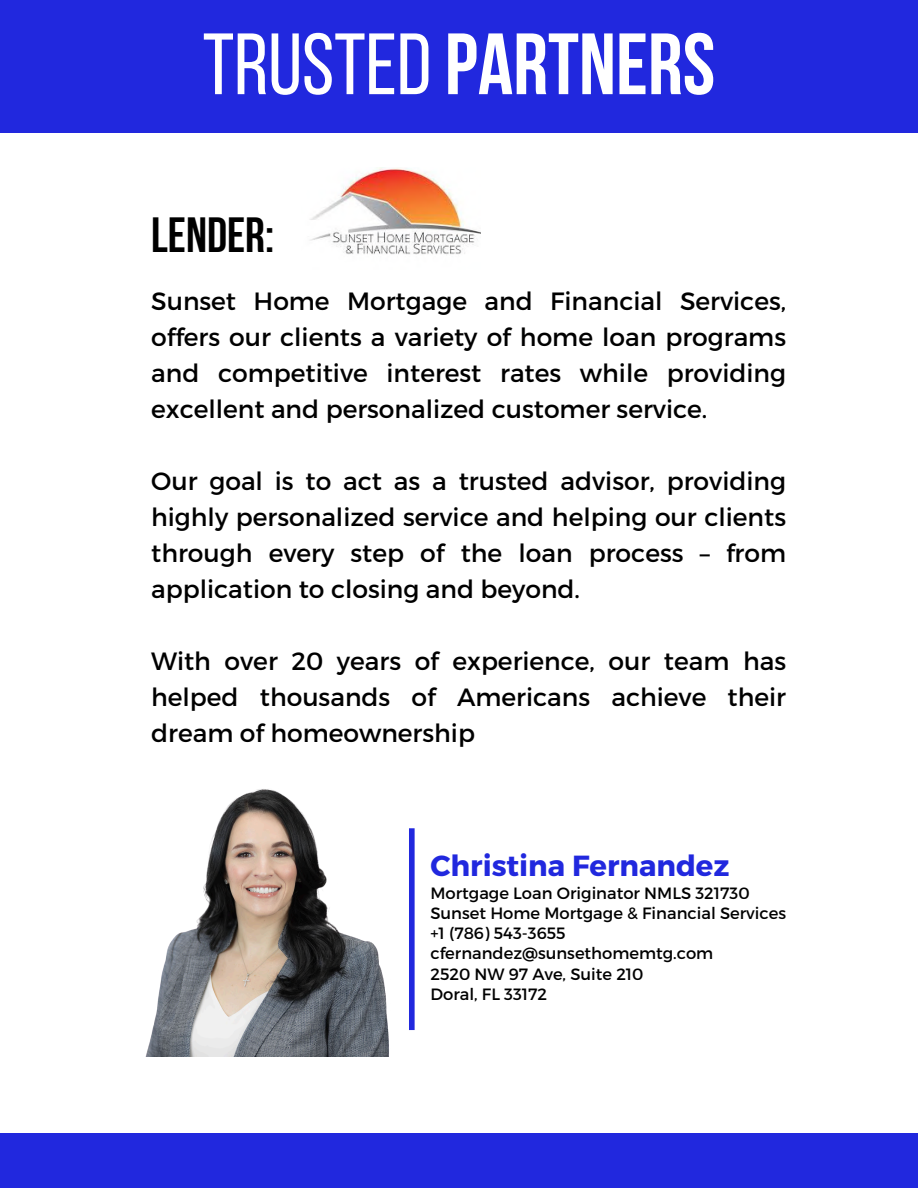
<style>
.page{position:relative;width:918px;height:1188px;background:#fff}
.page>*{position:absolute;margin:0;border:0;box-sizing:border-box;transform-origin:0 0}
.t1{font:700 86.7px "Bebas Neue";color:#fff}
.t2{font:700 49.2px "Bebas Neue";color:#000}
.t3{font:700 29.1px "Montserrat";color:#2128de}
.t4{font:25.05px/36px "Montserrat";color:#000;text-align:justify}
.t5{font:16.35px "Montserrat";color:#000}
.s1{font-weight:400}
</style>
<div class="page">
<div style="left:0;top:0;width:918px;height:132px;background:#2128de"></div>
<div style="left:0;top:1133px;width:918px;height:55px;background:#2128de"></div>
<img style="left:310px;top:167px;width:171px;height:88px">
<div style="left:409px;top:828px;width:6px;height:202px;background:#2128de"></div>
<img style="left:146px;top:789px;width:243px;height:267px">
<h3 class="t1" style="left:203px;top:29px;width:514px"><span class="s1">TRUSTED</span> PARTNERS</h3>
<h3 class="t2" style="left:151px;top:215px;width:125px">LENDER:</h3>
<h1 class="t4" style="left:151px;top:282px;width:636px">Sunset Home Mortgage and Financial Services, offers our clients a variety of home loan programs and competitive interest rates while providing excellent and personalized customer service.</h1>
<p class="t4" style="left:151px;top:462px;width:636px">Our goal is to act as a trusted advisor, providing highly personalized service and helping our clients through every step of the loan process – from application to closing and beyond.</p>
<h2 class="t4" style="left:151px;top:642px;width:636px">With over 20 years of experience, our team has helped thousands of Americans achieve their dream of homeownership</h2>
<p class="t3" style="left:430px;top:847px;width:301px">Christina Fernandez</p>
<p class="t5" style="left:430px;top:883px;width:321px">Mortgage Loan Originator NMLS 321730</p>
<p class="t5" style="left:430px;top:903px;width:357px">Sunset Home Mortgage &amp; Financial Services</p>
<p class="t5" style="left:430px;top:923px;width:137px">+1 (786) 543-3655</p>
<p class="t5" style="left:430px;top:943px;width:284px">cfernandez@sunsethomemtg.com</p>
<p class="t5" style="left:430px;top:963px;width:215px">2520 NW 97 Ave, Suite 210</p>
<p class="t5" style="left:430px;top:983px;width:118px">Doral, FL 33172</p>
</div>
